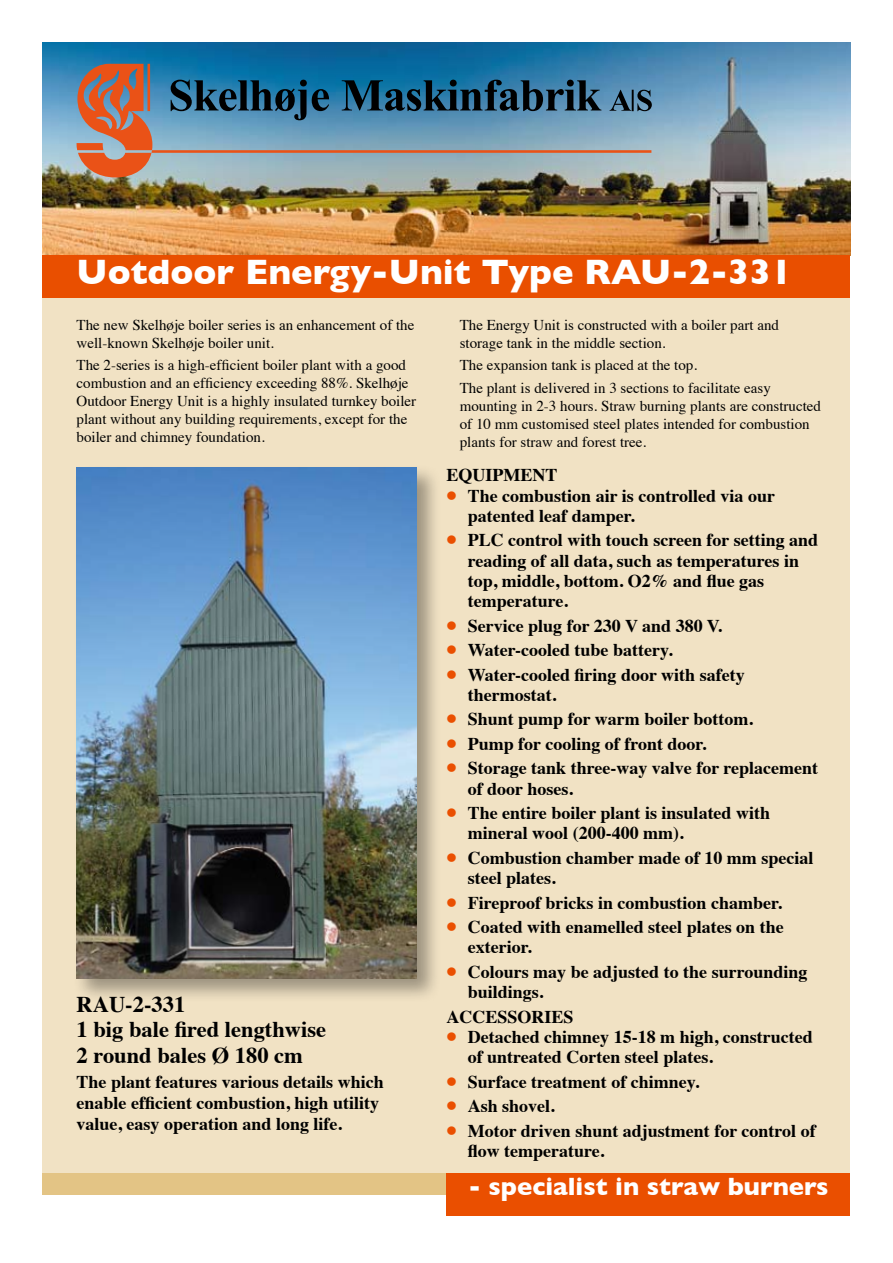
<style>
.page{position:relative;width:893px;height:1263px;background:#fff}
.page>*{position:absolute;margin:0;border:0;box-sizing:border-box;transform-origin:0 0}
.t1{font:700 36px "Gill Sans";color:#fff}
.t2{font:700 25.5px "Gill Sans";color:#fff}
.t3{font:700 22.5px/25.5px "Times";color:#000}
.t4{font:700 18px/20.2px "Times";color:#000}
.t5{font:15px/18px "Times";color:#000}
.s1{font-size:30px;color:#ea4f00}
</style>
<div class="page">
<div style="left:43px;top:291px;width:807px;height:890px;background:#f1e2c4"></div>
<div style="left:43px;top:1174px;width:807px;height:21px;background:#e3c485"></div>
<div style="left:72px;top:463px;width:369px;height:539px;background:#000;opacity:.35"></div>
<img style="left:77px;top:468px;width:340px;height:510px">
<div style="left:446px;top:1174px;width:404px;height:42px;background:#ea4f00"></div>
<img style="left:43px;top:43px;width:807px;height:212px">
<div style="left:43px;top:255px;width:807px;height:43px;background:#e94f00"></div>
<svg style="left:77px;top:64px;width:575px;height:113px;background:#688597"></svg>
<h1 class="t1" style="left:77px;top:251px;width:717px">Uotdoor Energy-Unit Type Rau -2-331</h1>
<p class="t5" style="left:77px;top:315px;width:339px">The new Skelhøje boiler series is an enhancement of the well-known Skelhøje boiler unit.</p>
<p class="t5" style="left:77px;top:355px;width:341px">The 2-series is a high-efficient boiler plant with a good combustion and an efficiency exceeding 88%. Skelhøje Outdoor Energy Unit is a highly insulated turnkey boiler plant without any building requirements, except for the boiler and chimney foundation.</p>
<p class="t3" style="left:77px;top:989px;width:251px">RAU-2-331<br>1 big bale fired lengthwise<br>2 round bales Ø 180 cm</p>
<p class="t4" style="left:77px;top:1070px;width:309px;line-height:21px">The plant features various details which enable efficient combustion, high utility value, easy operation and long life.</p>
<p class="t5" style="left:460px;top:315px;width:321px">The Energy Unit is constructed with a boiler part and storage tank in the middle section.</p>
<p class="t5" style="left:460px;top:353px;width:313px;line-height:22.2px">The expansion tank is placed at the top.<br>The plant is delivered in 3 sections to facilitate easy</p>
<p class="t5" style="left:460px;top:395px;width:363px">mounting in 2-3 hours. Straw burning plants are constructed of 10 mm customised steel plates intended for combustion plants for straw and forest tree.</p>
<p class="t4" style="left:446px;top:463px;width:113px">EQUIPMENT</p>
<p class="t4" style="left:468px;top:483px;width:309px;text-indent:-21px"><span class="s1">•</span> The combustion air is controlled via our patented leaf damper.</p>
<p class="t4" style="left:468px;top:528px;width:352px;text-indent:-21px"><span class="s1">•</span> PLC control with touch screen for setting and reading of all data, such as temperatures in top, middle, bottom. O2% and flue gas temperature.</p>
<p class="t4" style="left:446px;top:613px;width:277px"><span class="s1">•</span> Service plug for 230 V and 380 V.</p>
<p class="t4" style="left:446px;top:638px;width:228px"><span class="s1">•</span> Water-cooled tube battery.</p>
<p class="t4" style="left:468px;top:662px;width:279px;text-indent:-21px"><span class="s1">•</span> Water-cooled firing door with safety thermostat.</p>
<p class="t4" style="left:446px;top:707px;width:308px"><span class="s1">•</span> Shunt pump for warm boiler bottom.</p>
<p class="t4" style="left:446px;top:732px;width:261px"><span class="s1">•</span> Pump for cooling of front door.</p>
<p class="t4" style="left:468px;top:756px;width:352px;text-indent:-21px"><span class="s1">•</span> Storage tank three-way valve for replacement of door hoses.</p>
<p class="t4" style="left:468px;top:801px;width:304px;text-indent:-21px"><span class="s1">•</span> The entire boiler plant is insulated with mineral wool (200-400 mm).</p>
<p class="t4" style="left:468px;top:846px;width:347px;text-indent:-21px"><span class="s1">•</span> Combustion chamber made of 10 mm special steel plates.</p>
<p class="t4" style="left:446px;top:890px;width:337px"><span class="s1">•</span> Fireproof bricks in combustion chamber.</p>
<p class="t4" style="left:468px;top:915px;width:317px;text-indent:-21px"><span class="s1">•</span> Coated with enamelled steel plates on the exterior.</p>
<p class="t4" style="left:468px;top:960px;width:341px;text-indent:-21px"><span class="s1">•</span> Colours may be adjusted to the surrounding buildings.</p>
<p class="t4" style="left:446px;top:1004px;width:129px">ACCESSORIES</p>
<p class="t4" style="left:468px;top:1025px;width:346px;text-indent:-21px"><span class="s1">•</span> Detached chimney 15-18 m high, constructed of untreated Corten steel plates.</p>
<p class="t4" style="left:446px;top:1069px;width:254px"><span class="s1">•</span> Surface treatment of chimney.</p>
<p class="t4" style="left:446px;top:1094px;width:110px"><span class="s1">•</span> Ash shovel.</p>
<p class="t4" style="left:468px;top:1118px;width:350px;text-indent:-21px"><span class="s1">•</span> Motor driven shunt adjustment for control of flow temperature.</p>
<h2 class="t2" style="left:469px;top:1172px;width:361px">- specialist in straw burners</h2>
</div>
